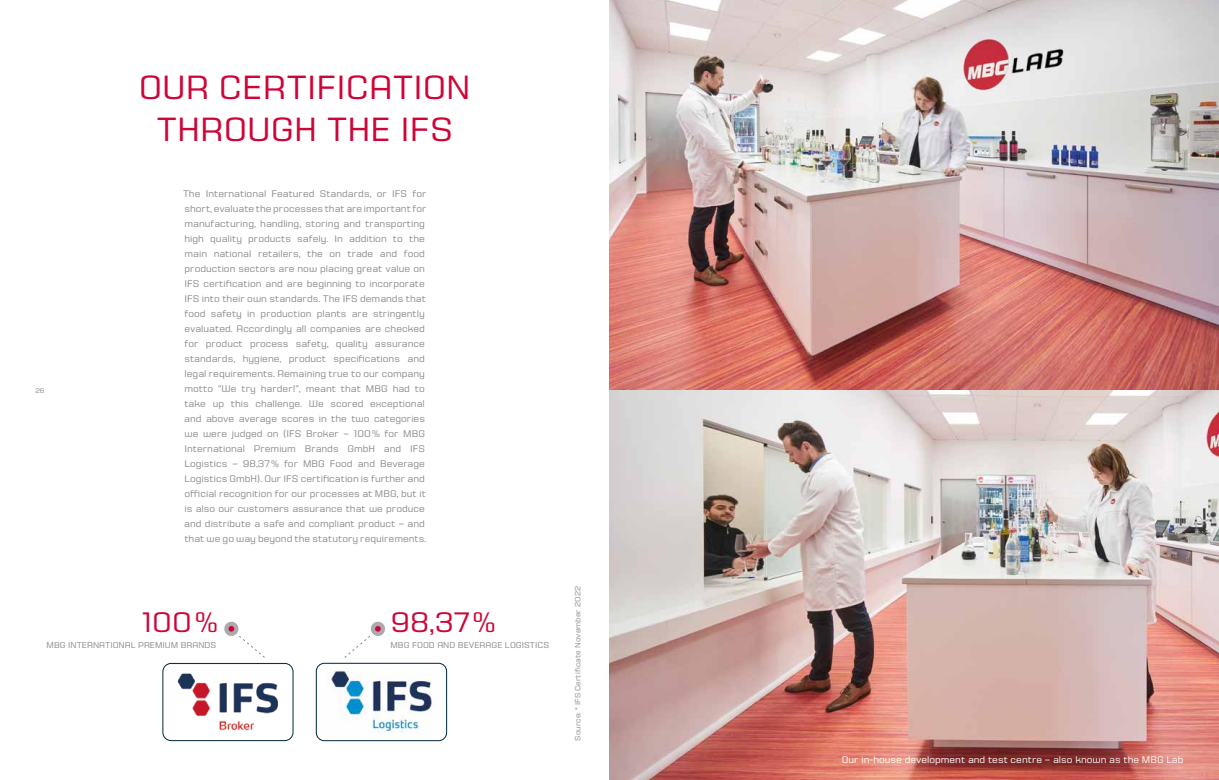
<style>
.page{position:relative;width:1219px;height:780px;background:#fff}
.page>*{position:absolute;margin:0;border:0;box-sizing:border-box;transform-origin:0 0}
.t1{font:300 35px/42px "House Gothic HG23 Text";color:#ce0538;text-align:center}
.t2{font:300 29.4px "House Gothic HG23 Text";color:#ce0538}
.t3{font:300 10px/15px "House Gothic HG23 Text";color:#8b8a8c}
.t4{font:300 10px "House Gothic HG23 Text";color:#fff}
.t5{font:300 8.8px "House Gothic HG23 Text";color:#8b8a8c}
.t6{font:300 8px "House Gothic HG23 Text";color:#8b8a8c}
.t7{font:300 7px "House Gothic HG23 Text";color:#8b8a8c}
</style>
<div class="page">
<img style="left:609px;top:0;width:610px;height:780px">
<img style="left:163px;top:663px;width:130px;height:77px">
<div style="left:163px;top:663px;width:130px;height:77px;border:1px solid #002a3b;border-radius:8px"></div>
<img style="left:316px;top:663px;width:131px;height:76px">
<div style="left:316px;top:663px;width:131px;height:78px;border:1px solid #002a3b;border-radius:8px"></div>
<svg style="left:344px;top:621px;width:41px;height:37px"></svg>
<svg style="left:224px;top:621px;width:41px;height:37px"></svg>
<p class="t7" style="left:35px;top:386px;width:11px">26</p>
<h1 class="t1" style="left:139px;top:66px;width:334px">OUR CERTIFICATION<br>THROUGH THE IFS</h1>
<p class="t3" style="left:183px;top:186px;width:245px">The International Featured Standards, or IFS for short, evaluate the processes that are important for manufacturing, handling, storing and transporting high quality products safely. In addition to the main national retailers, the on trade and food production sectors are now placing great value on IFS certification and are beginning to incorporate IFS into their own standards. The IFS demands that food safety in production plants are stringently evaluated. Accordingly all companies are checked for product process safety, quality assurance standards, hygiene, product specifications and legal requirements. Remaining true to our company motto “We try harder!”, meant that MBG had to take up this challenge. We scored exceptional and above average scores in the two categories we were judged on (IFS Broker – 100% for MBG International Premium Brands GmbH and IFS Logistics – 98,37% for MBG Food and Beverage Logistics GmbH). Our IFS certification is further and official recognition for our processes at MBG, but it is also our customers assurance that we produce and distribute a safe and compliant product – and that we go way beyond the statutory requirements.</p>
<h2 class="t2" style="left:141px;top:606px;width:79px">100%</h2>
<p class="t5" style="left:47px;top:640px;width:171px">MBG INTERNATIONAL PREMIUM BRANDS</p>
<h2 class="t2" style="left:390px;top:606px;width:107px">98,37%</h2>
<p class="t5" style="left:390px;top:640px;width:160px">MBG FOOD AND BEVERAGE LOGISTICS</p>
<p class="t6" style="left:574px;top:740px;width:156px;rotate:-90deg">Source: * IFS Certificate November 2022</p>
<p class="t4" style="left:842px;top:754px;width:343px">Our in-house development and test centre – also known as the MBG Lab</p>
</div>
